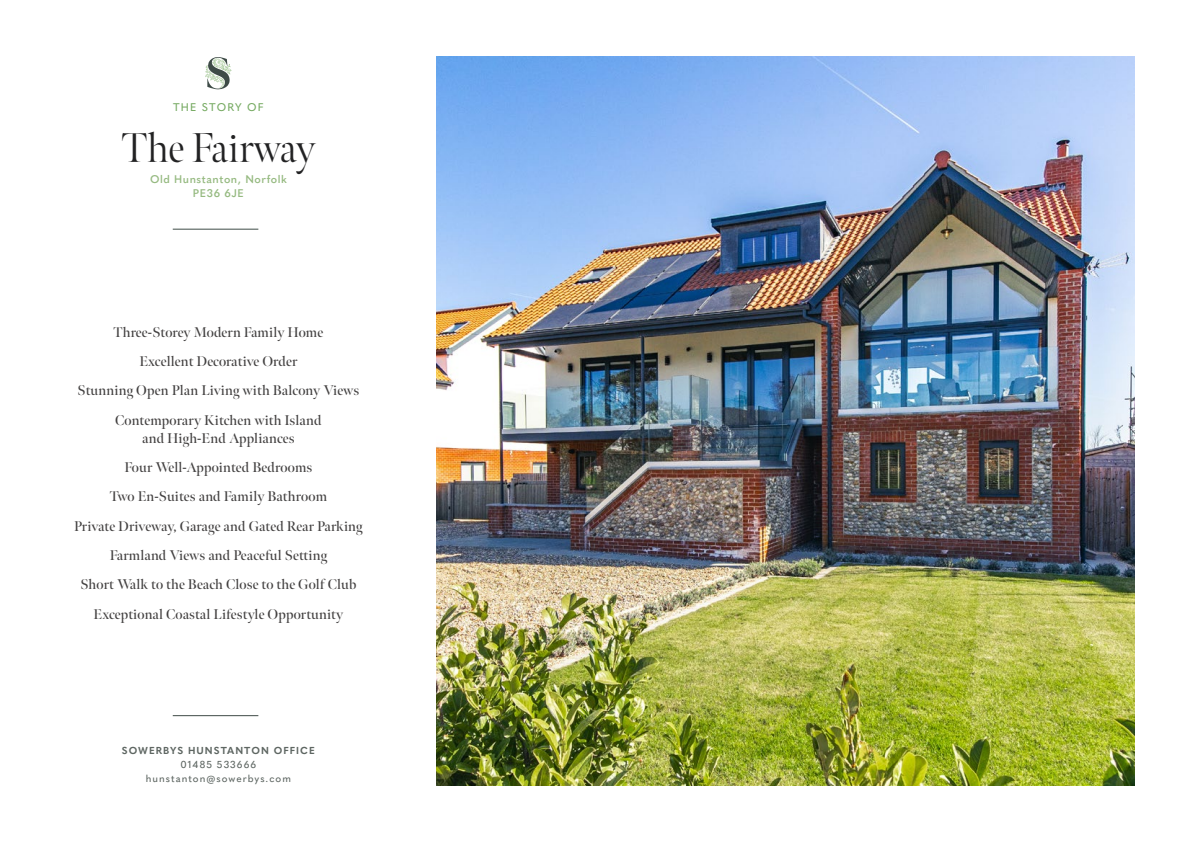
<style>
.page{position:relative;width:1191px;height:842px;background:#fff}
.page>*{position:absolute;margin:0;border:0;box-sizing:border-box;transform-origin:0 0}
.t1{font:300 41.5px "Meno Banner";color:#222223}
.t2{font:600 14px/29.3px "Meno Banner";letter-spacing:.01em;color:#434141;text-align:center}
.t3{font:600 11px/14px "Quasimoda";letter-spacing:.05em;color:#96ba81;text-align:center}
.t4{font:500 11px "Quasimoda";letter-spacing:.1em;color:#76aa62}
.t5{font:500 10px/14px "Quasimoda";letter-spacing:.1em;color:#5e6662;text-align:center}
.t6{font:700 10px "Quasimoda";letter-spacing:.1em;color:#5e6662}
</style>
<div class="page">
<img style="left:437px;top:56px;width:697px;height:730px">
<hr style="left:173px;top:715px;width:85px;height:1px;background:#3e4b47">
<hr style="left:173px;top:229px;width:85px;height:1px;background:#3e4b47">
<svg style="left:205px;top:57px;width:27px;height:32px"></svg>
<p class="t4" style="left:173px;top:99px;width:92px">THE STORY OF</p>
<h1 class="t1" style="left:122px;top:123px;width:195px">The Fairway</h1>
<p class="t3" style="left:150px;top:172px;width:138px">Old Hunstanton, Norfolk<br>PE36 6JE</p>
<p class="t2" style="left:78px;top:317px;width:283px">Three-Storey Modern Family Home<br>Excellent Decorative Order<br>Stunning Open Plan Living with Balcony Views Contemporary Kitchen with Island</p>
<p class="t2" style="left:74px;top:423px;width:290px">and High-End Appliances<br>Four Well-Appointed Bedrooms<br>Two En-Suites and Family Bathroom<br>Private Driveway, Garage and Gated Rear Parking Farmland Views and Peaceful Setting<br>Short Walk to the Beach Close to the Golf Club Exceptional Coastal Lifestyle Opportunity</p>
<p class="t6" style="left:122px;top:743px;width:194px">SOWERBYS HUNSTANTON OFFICE</p>
<p class="t5" style="left:146px;top:757px;width:147px">01485 533666 hunstanton@sowerbys.com</p>
</div>
